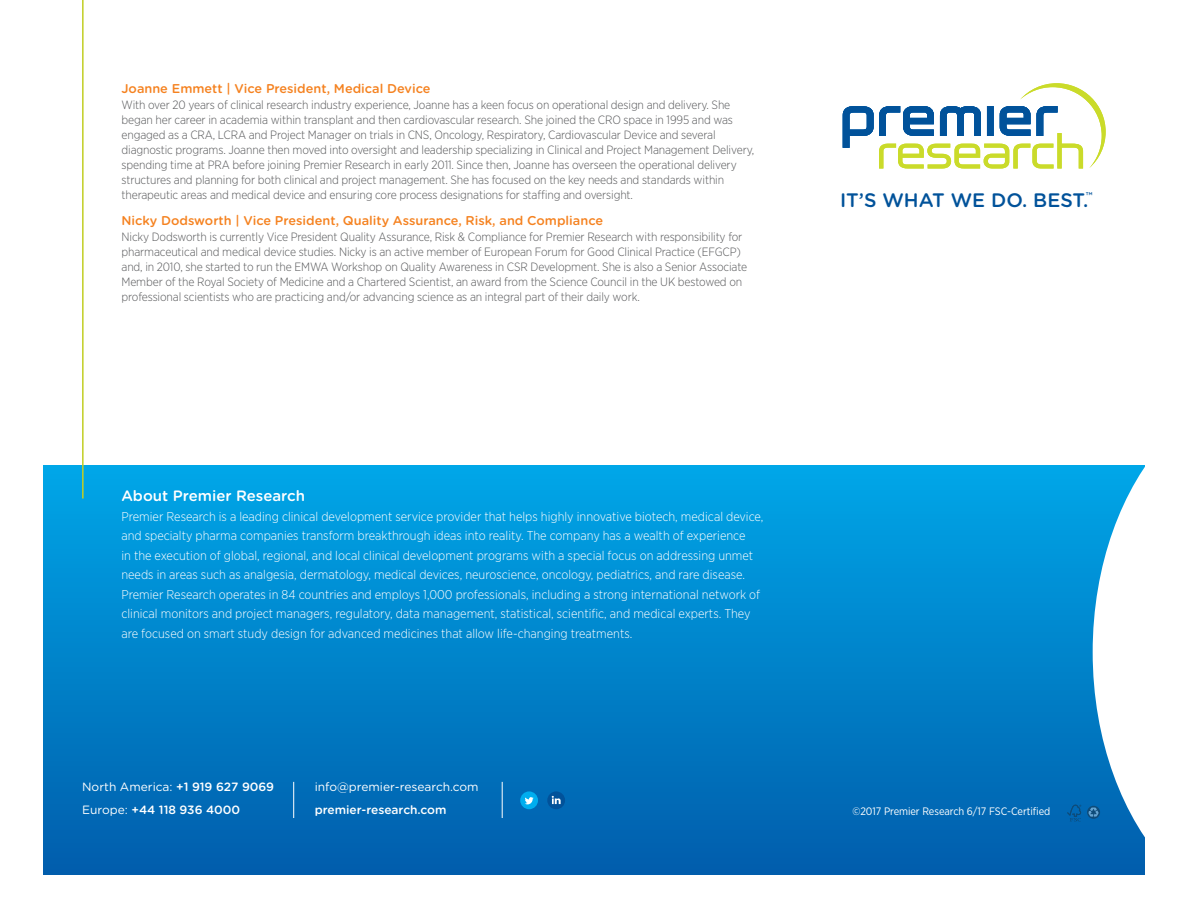
<style>
.page{position:relative;width:1188px;height:918px;background:#fff}
.page>*{position:absolute;margin:0;border:0;box-sizing:border-box;transform-origin:0 0}
.t1{font:500 19.5px "Gotham Rounded";color:#01529a}
.t2{font:500 15px "Gotham Rounded";color:#fff}
.last_page_copy_white{font:300 12.75px/19.5px "Gotham Narrow";color:#fff}
.t3{font:500 12.75px "Gotham Rounded";color:#f58220}
.Body_Copy{font:300 12px/15px "Gotham Narrow";letter-spacing:-.01em;color:#57585a}
.t4{font:12px "Gotham Rounded";color:#fff}
.t5{font:500 12px "Gotham Rounded";color:#fff}
.t6{font:10.8px "Gotham Narrow";letter-spacing:-.005em;color:#fff}
.s1{font-weight:500}
.s2{font-weight:400}
</style>
<div class="page">
<div style="left:43px;top:466px;width:1102px;height:408px;background:linear-gradient(to bottom,#00a6e8,#015dab)"></div>
<svg style="left:843px;top:83px;width:263px;height:86px"></svg>
<hr style="left:82px;top:0;width:2px;height:499px;background:#c1ce23">
<hr style="left:293px;top:782px;width:1px;height:36px;background:#fff">
<hr style="left:502px;top:782px;width:1px;height:36px;background:#fff">
<svg style="left:1093px;top:465px;width:52px;height:402px"></svg>
<div style="left:547px;top:791px;width:18px;height:18px;background:#01529a;border-radius:50%"></div>
<svg style="left:552px;top:796px;width:9px;height:8px"></svg>
<div style="left:520px;top:791px;width:18px;height:18px;background:#00aeef;border-radius:50%"></div>
<svg style="left:525px;top:797px;width:9px;height:7px"></svg>
<svg style="left:1087px;top:806px;width:13px;height:13px"></svg>
<svg style="left:1088px;top:808px;width:11px;height:9px"></svg>
<svg style="left:1067px;top:805px;width:14px;height:16px"></svg>
<p class="t3" style="left:122px;top:79px;width:311px">Joanne Emmett | Vice President, Medical Device</p>
<p class="Body_Copy" style="left:122px;top:97px;width:634px">With over 20 years of clinical research industry experience, Joanne has a keen focus on operational design and delivery. She began her career in academia within transplant and then cardiovascular research. She joined the CRO space in 1995 and was engaged as a CRA, LCRA and Project Manager on trials in CNS, Oncology, Respiratory, Cardiovascular Device and several diagnostic programs. Joanne then moved into oversight and leadership specializing in Clinical and Project Management Delivery, spending time at PRA before joining Premier Research in early 2011. Since then, Joanne has overseen the operational delivery structures and planning for both clinical and project management. She has focused on the key needs and standards within therapeutic areas and medical device and ensuring core process designations for staffing and oversight.</p>
<p class="t3" style="left:122px;top:211px;width:483px">Nicky Dodsworth | Vice President, Quality Assurance, Risk, and Compliance</p>
<p class="Body_Copy" style="left:122px;top:229px;width:627px">Nicky Dodsworth is currently Vice President Quality Assurance, Risk &amp; Compliance for Premier Research with responsibility for pharmaceutical and medical device studies. Nicky is an active member of European Forum for Good Clinical Practice (EFGCP) and, in 2010, she started to run the EMWA Workshop on Quality Awareness in CSR Development. She is also a Senior Associate Member of the Royal Society of Medicine and a Chartered Scientist, an award from the Science Council in the UK bestowed on professional scientists who are practicing and/or advancing science as an integral part of their daily work.</p>
<p class="t2" style="left:121px;top:485px;width:185px">About Premier Research</p>
<p class="last_page_copy_white" style="left:121px;top:506px;width:644px">Premier Research is a leading clinical development service provider that helps highly innovative biotech, medical device, and specialty pharma companies transform breakthrough ideas into reality. The company has a wealth of experience<br>in the execution of global, regional, and local clinical development programs with a special focus on addressing unmet needs in areas such as analgesia, dermatology, medical devices, neuroscience, oncology, pediatrics, and rare disease.<br>Premier Research operates in 84 countries and employs 1,000 professionals, including a strong international network of clinical monitors and project managers, regulatory, data management, statistical, scientific, and medical experts. They are focused on smart study design for advanced medicines that allow life-changing treatments.</p>
<h1 class="t1" style="left:840px;top:186px;width:254px">IT’S WHAT WE DO. BEST.<sup>™</sup></h1>
<p class="t4" style="left:82px;top:779px;width:193px">North America: <span class="s1">+1 919 627 9069</span></p>
<p class="t5" style="left:82px;top:801px;width:160px"><span class="s2">Europe:</span> +44 118 936 4000</p>
<p class="t4" style="left:315px;top:779px;width:165px">info@premier-research.com</p>
<p class="t5" style="left:315px;top:801px;width:133px">premier-research.com</p>
<p class="t6" style="left:853px;top:805px;width:199px">©2017 Premier Research 6/17 FSC-Certified</p>
</div>
